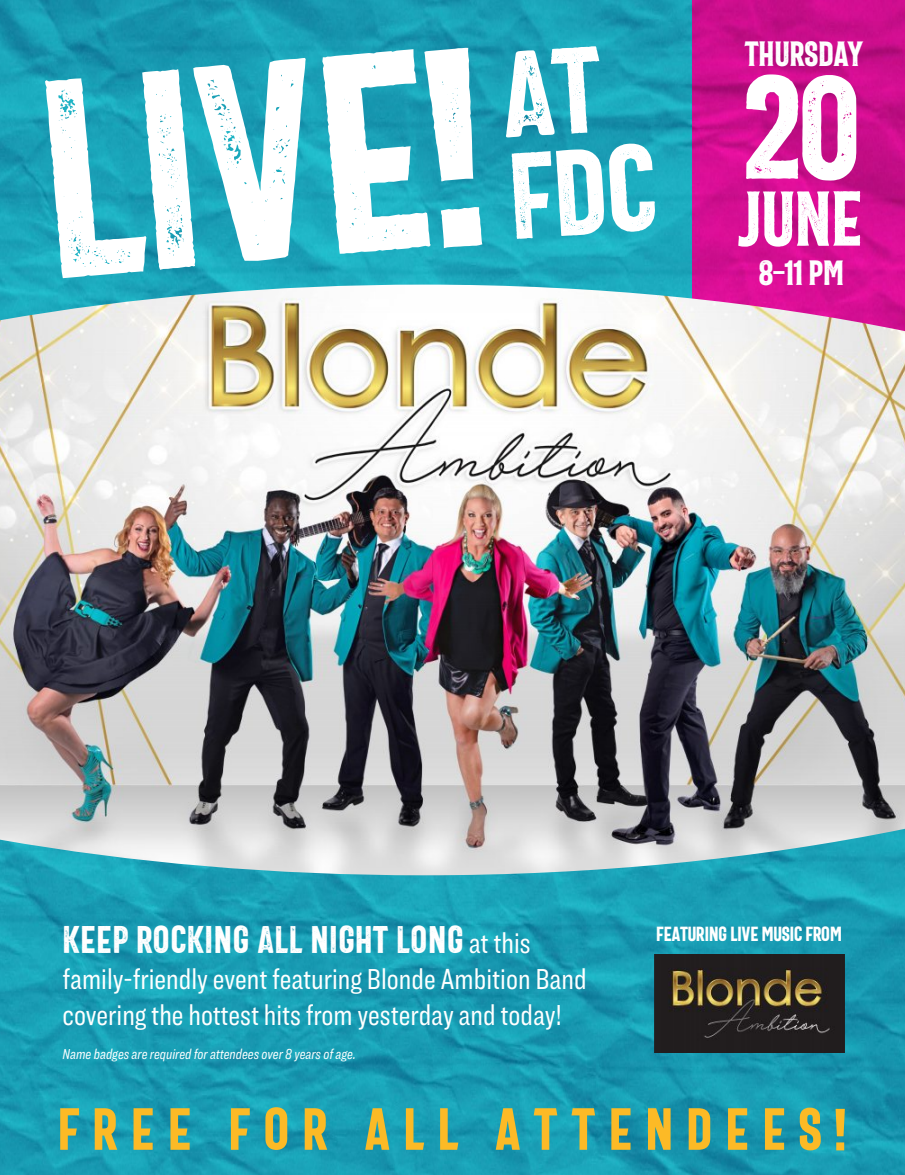
<style>
.page{position:relative;width:905px;height:1175px;background:#fff}
.page>*{position:absolute;margin:0;border:0;box-sizing:border-box;transform-origin:0 0}
.t1{font:286.2px "The Bartender Cond Sans Press";color:#fff}
.t2{font:123.9px/101.7px "The Bartender Cond Sans Press";color:#fff}
.t3{font:78.75px "The Bartender Cond Serif Press";color:#fff}
.t4{font:60.15px "The Bartender Cond Sans";letter-spacing:.2em;color:#fcba26}
.t5{font:39px "The Bartender Cond Sans Press";color:#fff}
.t6{font:35.55px "The Bartender Cond Serif Press";letter-spacing:-.03em;color:#fff}
.t7{font:30px/36px "Ringside Compressed";color:#fff}
.t8{font:20.7px "The Bartender Cond Sans";letter-spacing:-.03em;color:#fff}
.t9{font:italic 15px "Ringside Compressed";color:#fff}
.s1{font-family:"Ringside Compressed";font-size:30px}
</style>
<div class="page">
<img style="left:0;top:0;width:904px;height:1174px">
<img style="left:692px;top:0;width:212px;height:284px">
<img style="left:0;top:284px;width:904px;height:591px">
<img style="left:655px;top:954px;width:189px;height:98px">
<p class="t1" style="left:25px;top:24px;width:452px;rotate:-5deg">LIVE!</p>
<p class="t2" style="left:496px;top:47px;width:152px;rotate:-4deg">AT<br>FDC</p>
<p class="t6" style="left:744px;top:35px;width:120px">THURSDAY</p>
<p class="t3" style="left:737px;top:175px;width:127px"><sup>20</sup>JUNE</p>
<p class="t6" style="left:759px;top:253px;width:87px">8-11 PM</p>
<p class="t5" style="left:63px;top:917px;width:469px">KEEP ROCKING ALL NIGHT LONG <span class="s1">at this</span></p>
<p class="t7" style="left:63px;top:960px;width:525px">family-friendly event featuring Blonde Ambition Band covering the hottest hits from yesterday and today!</p>
<p class="t9" style="left:63px;top:1044px;width:295px">Name badges are required for attendees over 8 years of age.</p>
<p class="t8" style="left:656px;top:922px;width:188px">FEATURING LIVE MUSIC FROM</p>
<p class="t4" style="left:57px;top:1096px;width:792px">FREE FOR ALL ATTENDEES!</p>
</div>
